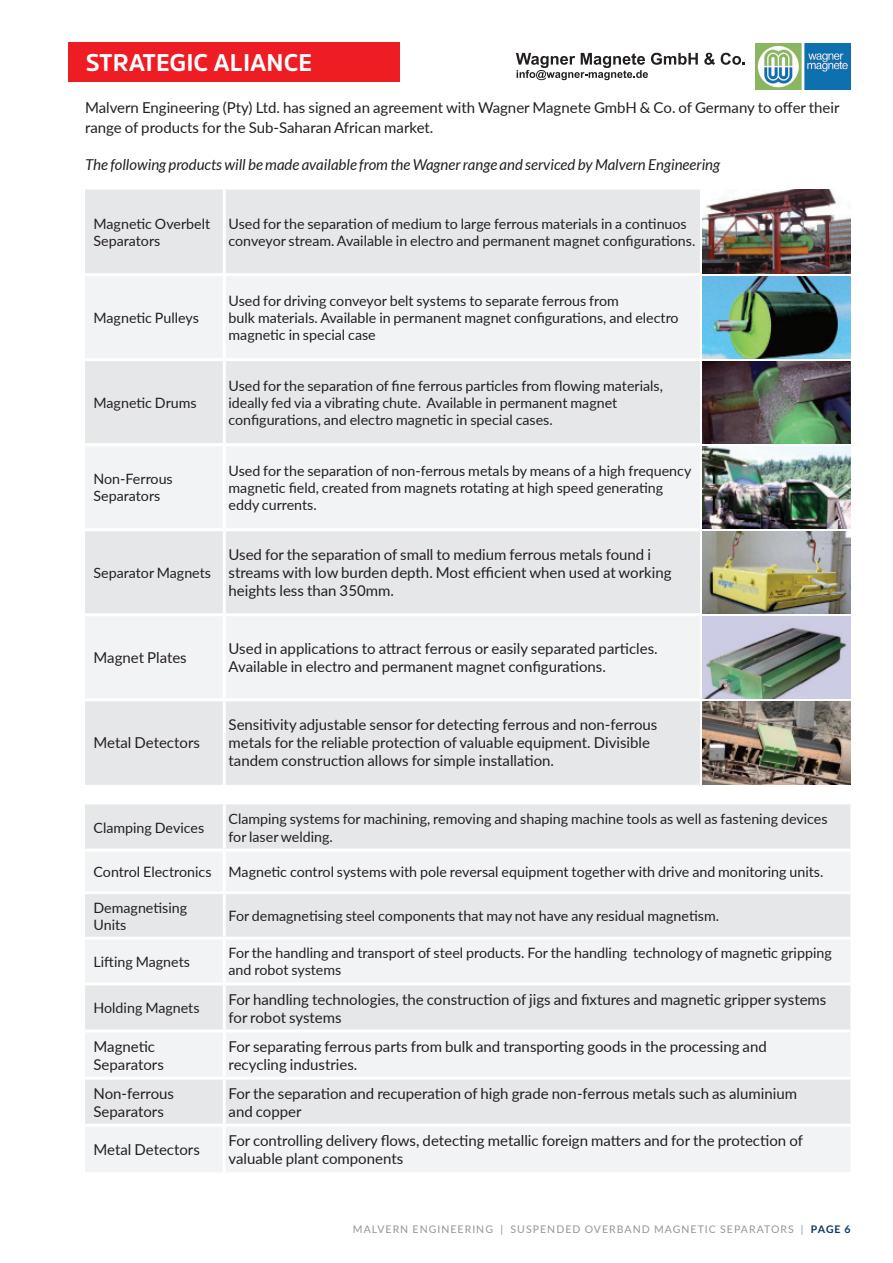
<style>
.page{position:relative;width:893px;height:1263px;background:#fff}
.page>*{position:absolute;margin:0;border:0;box-sizing:border-box;transform-origin:0 0}
.t1{font:700 24px "Amsi Pro";color:#fff}
.t2{font:15px/18px "Lato";color:#231f20}
.t3{font:italic 15px "Lato";color:#231f20}
.t4{font:14.25px/17.2px "Lato";color:#231f20}
.t5{font:10.5px "Lato";letter-spacing:.1em;color:#939598}
.s1{font-weight:700;color:#0c3759}
</style>
<div class="page">
<div style="left:68px;top:43px;width:332px;height:39px;background:#ee1d23"></div>
<div style="left:85px;top:189px;width:615px;height:596px;background:#e6e7e9"></div>
<svg style="left:85px;top:276px;width:615px;height:422px;fill:#f2f3f4"></svg>
<hr style="left:223px;top:189px;width:3px;height:84px;background:#fff">
<hr style="left:85px;top:273px;width:139px;height:3px;background:#fff">
<hr style="left:224px;top:273px;width:477px;height:3px;background:#fff">
<hr style="left:223px;top:276px;width:3px;height:82px;background:#fff">
<hr style="left:85px;top:358px;width:139px;height:3px;background:#fff">
<hr style="left:224px;top:358px;width:477px;height:3px;background:#fff">
<hr style="left:223px;top:361px;width:3px;height:82px;background:#fff">
<hr style="left:85px;top:443px;width:139px;height:3px;background:#fff">
<hr style="left:224px;top:443px;width:477px;height:3px;background:#fff">
<hr style="left:223px;top:446px;width:3px;height:82px;background:#fff">
<hr style="left:85px;top:528px;width:139px;height:3px;background:#fff">
<hr style="left:224px;top:528px;width:477px;height:3px;background:#fff">
<hr style="left:223px;top:531px;width:3px;height:82px;background:#fff">
<hr style="left:85px;top:613px;width:139px;height:3px;background:#fff">
<hr style="left:224px;top:613px;width:477px;height:3px;background:#fff">
<hr style="left:223px;top:616px;width:3px;height:82px;background:#fff">
<hr style="left:85px;top:698px;width:139px;height:3px;background:#fff">
<hr style="left:224px;top:698px;width:477px;height:3px;background:#fff">
<hr style="left:223px;top:701px;width:3px;height:84px;background:#fff">
<img style="left:703px;top:189px;width:147px;height:84px">
<img style="left:703px;top:276px;width:147px;height:82px">
<img style="left:703px;top:361px;width:147px;height:82px">
<img style="left:703px;top:446px;width:147px;height:82px">
<img style="left:703px;top:531px;width:147px;height:82px">
<img style="left:703px;top:616px;width:147px;height:82px">
<img style="left:703px;top:701px;width:147px;height:84px">
<div style="left:85px;top:804px;width:765px;height:44px;background:#e6e7e9"></div>
<svg style="left:85px;top:852px;width:765px;height:320px;fill:#f2f3f4"></svg>
<hr style="left:223px;top:804px;width:3px;height:44px;background:#fff">
<hr style="left:223px;top:851px;width:3px;height:40px;background:#fff">
<hr style="left:85px;top:891px;width:139px;height:3px;background:#fff">
<hr style="left:224px;top:891px;width:626px;height:3px;background:#fff">
<hr style="left:223px;top:894px;width:3px;height:43px;background:#fff">
<hr style="left:85px;top:937px;width:139px;height:3px;background:#fff">
<hr style="left:224px;top:937px;width:626px;height:3px;background:#fff">
<hr style="left:223px;top:940px;width:3px;height:42px;background:#fff">
<hr style="left:85px;top:982px;width:139px;height:3px;background:#fff">
<hr style="left:224px;top:982px;width:626px;height:3px;background:#fff">
<hr style="left:223px;top:985px;width:3px;height:44px;background:#fff">
<hr style="left:85px;top:1029px;width:139px;height:3px;background:#fff">
<hr style="left:224px;top:1029px;width:626px;height:3px;background:#fff">
<hr style="left:223px;top:1032px;width:3px;height:44px;background:#fff">
<hr style="left:85px;top:1076px;width:139px;height:3px;background:#fff">
<hr style="left:224px;top:1076px;width:626px;height:3px;background:#fff">
<hr style="left:223px;top:1079px;width:3px;height:45px;background:#fff">
<hr style="left:85px;top:1124px;width:139px;height:3px;background:#fff">
<hr style="left:224px;top:1124px;width:626px;height:3px;background:#fff">
<hr style="left:223px;top:1127px;width:3px;height:45px;background:#fff">
<img style="left:756px;top:44px;width:94px;height:45px">
<svg style="left:704px;top:53px;width:11px;height:12px"></svg>
<svg style="left:721px;top:53px;width:24px;height:12px"></svg>
<svg style="left:516px;top:53px;width:182px;height:27px"></svg>
<h1 class="t1" style="left:86px;top:46px;width:228px">STRATEGIC ALIANCE</h1>
<p class="t2" style="left:85px;top:97px;width:756px;line-height:19.5px">Malvern Engineering (Pty) Ltd. has signed an agreement with Wagner Magnete GmbH &amp; Co. of Germany to offer their range of products for the Sub-Saharan African market.</p>
<p class="t3" style="left:85px;top:156px;width:637px">The following products will be made available from the Wagner range and serviced by Malvern Engineering</p>
<p class="t4" style="left:94px;top:215px;width:118px">Magnetic Overbelt<br>Separators</p>
<p class="t4" style="left:229px;top:215px;width:468px">Used for the separation of medium to large ferrous materials in a continuos conveyor stream. Available in electro and permanent magnet configurations.</p>
<p class="t4" style="left:94px;top:308px;width:107px">Magnetic Pulleys</p>
<p class="t4" style="left:94px;top:393px;width:105px">Magnetic Drums</p>
<p class="t4" style="left:229px;top:291px;width:452px">Used for driving conveyor belt systems to separate ferrous from<br>bulk materials. Available in permanent magnet configurations, and electro magnetic in special case</p>
<p class="t4" style="left:229px;top:376px;width:436px">Used for the separation of fine ferrous particles from flowing materials, ideally fed via a vibrating chute. Available in permanent magnet configurations, and electro magnetic in special cases.</p>
<p class="t4" style="left:94px;top:470px;width:81px">Non-Ferrous<br>Separators</p>
<p class="t4" style="left:229px;top:461px;width:464px">Used for the separation of non-ferrous metals by means of a high frequency magnetic field, created from magnets rotating at high speed generating eddy currents.</p>
<p class="t4" style="left:94px;top:564px;width:119px">Separator Magnets</p>
<p class="t2" style="left:229px;top:545px;width:445px">Used for the separation of small to medium ferrous metals found i streams with low burden depth. Most efficient when used at working heights less than 350mm.</p>
<p class="t2" style="left:94px;top:648px;width:95px">Magnet Plates</p>
<p class="t2" style="left:229px;top:639px;width:431px">Used in applications to attract ferrous or easily separated particles.<br>Available in electro and permanent magnet configurations.</p>
<p class="t2" style="left:94px;top:733px;width:108px">Metal Detectors</p>
<p class="t2" style="left:229px;top:715px;width:430px">Sensitivity adjustable sensor for detecting ferrous and non-ferrous metals for the reliable protection of valuable equipment. Divisible tandem construction allows for simple installation.</p>
<p class="t4" style="left:94px;top:818px;width:112px">Clamping Devices</p>
<p class="t4" style="left:229px;top:810px;width:600px">Clamping systems for machining, removing and shaping machine tools as well as fastening devices for laser welding.</p>
<p class="t4" style="left:94px;top:863px;width:731px">Control Electronics Magnetic control systems with pole reversal equipment together with drive and monitoring units.</p>
<p class="t4" style="left:94px;top:898px;width:95px">Demagnetising<br>Units</p>
<p class="t4" style="left:229px;top:907px;width:492px">For demagnetising steel components that may not have any residual magnetism.</p>
<p class="t4" style="left:94px;top:952px;width:98px">Lifting Magnets</p>
<p class="t4" style="left:229px;top:944px;width:605px">For the handling and transport of steel products. For the handling technology of magnetic gripping and robot systems</p>
<p class="t4" style="left:94px;top:999px;width:107px">Holding Magnets</p>
<p class="t2" style="left:229px;top:989px;width:599px">For handling technologies, the construction of jigs and fixtures and magnetic gripper systems for robot systems</p>
<p class="t2" style="left:94px;top:1036px;width:72px">Magnetic<br>Separators</p>
<p class="t2" style="left:229px;top:1036px;width:540px">For separating ferrous parts from bulk and transporting goods in the processing and recycling industries.</p>
<p class="t2" style="left:94px;top:1083px;width:82px">Non-ferrous<br>Separators</p>
<p class="t2" style="left:229px;top:1083px;width:570px">For the separation and recuperation of high grade non-ferrous metals such as aluminium and copper</p>
<p class="t2" style="left:94px;top:1140px;width:108px">Metal Detectors</p>
<p class="t2" style="left:229px;top:1131px;width:576px">For controlling delivery flows, detecting metallic foreign matters and for the protection of valuable plant components</p>
<p class="t5" style="left:353px;top:1222px;width:499px">MALVERN ENGINEERING | SUSPENDED OVERBAND MAGNETIC SEPARATORS | <span class="s1">PAGE 6</span></p>
</div>
